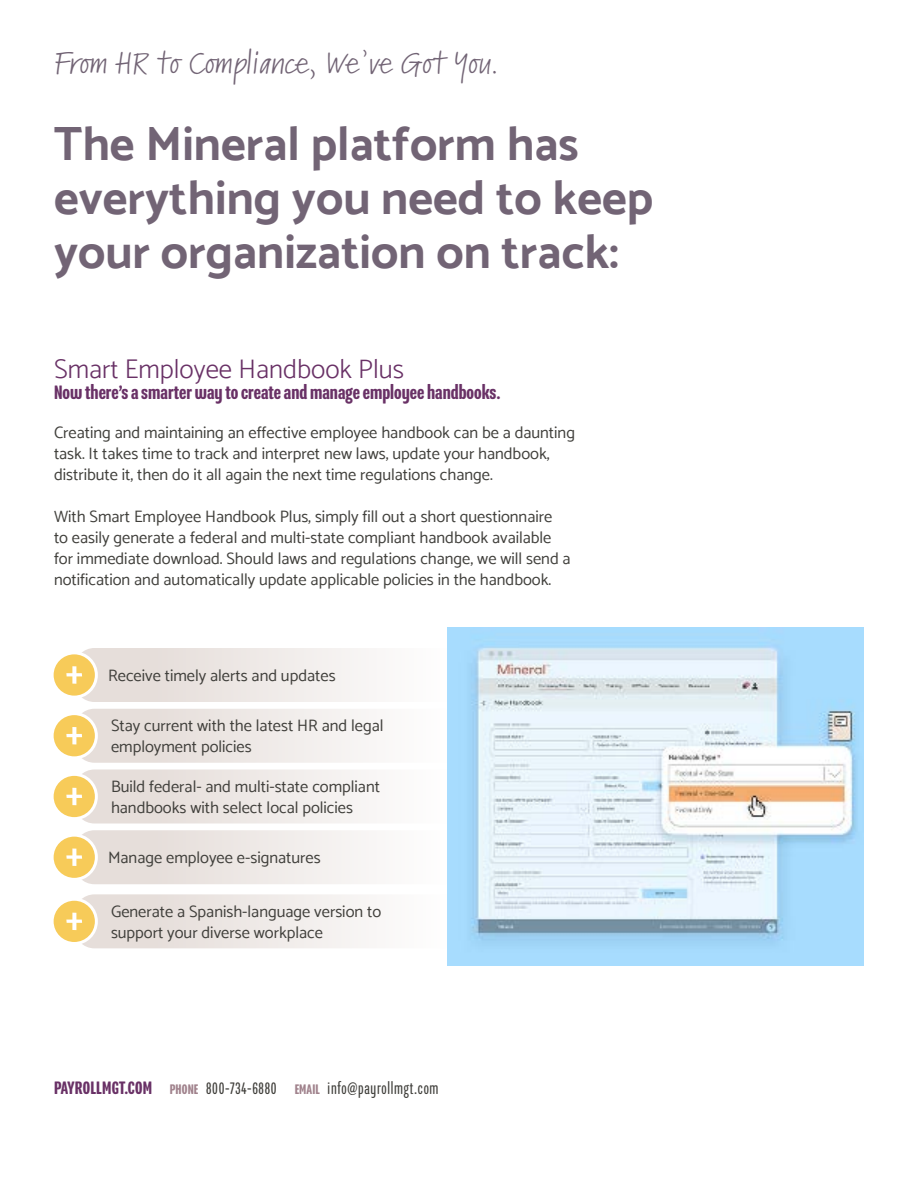
<style>
.page{position:relative;width:918px;height:1188px;background:#fff}
.page>*{position:absolute;margin:0;border:0;box-sizing:border-box;transform-origin:0 0}
.t1{font:700 48px/54px "Catamaran";color:#726475}
.t2{font:semi-expanded 28.5px "Kremlin Pro";color:#726475}
.Body_Intro{font:300 27px "Catamaran";color:#693166}
.t3{font:500 21px "Program Nar OT";color:#693166}
.t4{font:18px "Program Nar OT";letter-spacing:.04em;color:#403f3b}
.Body_Copy{font:16.5px/21px "Catamaran";color:#403f3b}
.s1{font-weight:500;font-size:19.5px;color:#693166}
.s2{font-weight:500;font-size:15px;color:#a0828c}
</style>
<div class="page">
<svg style="left:52px;top:899px;width:44px;height:45px"></svg>
<div style="left:51px;top:898px;width:47px;height:47px;border:3px solid #fff;border-radius:50%"></div>
<svg style="left:66px;top:894px;width:303px;height:54px"></svg>
<svg style="left:52px;top:835px;width:44px;height:44px"></svg>
<div style="left:51px;top:834px;width:47px;height:47px;border:3px solid #fff;border-radius:50%"></div>
<svg style="left:66px;top:830px;width:303px;height:54px"></svg>
<svg style="left:52px;top:774px;width:44px;height:45px"></svg>
<div style="left:51px;top:773px;width:47px;height:47px;border:3px solid #fff;border-radius:50%"></div>
<svg style="left:66px;top:770px;width:303px;height:54px"></svg>
<svg style="left:52px;top:714px;width:44px;height:44px"></svg>
<div style="left:51px;top:712px;width:47px;height:47px;border:3px solid #fff;border-radius:50%"></div>
<svg style="left:66px;top:709px;width:303px;height:54px"></svg>
<svg style="left:52px;top:653px;width:44px;height:44px"></svg>
<div style="left:51px;top:651px;width:47px;height:48px;border:3px solid #fff;border-radius:50%"></div>
<svg style="left:66px;top:648px;width:303px;height:54px"></svg>
<img style="left:447px;top:628px;width:417px;height:337px">
<p class="t2" style="left:54px;top:43px;width:446px">From HR to Compliance, We’ve Got You.</p>
<p class="t1" style="left:54px;top:117px;width:601px">The Mineral platform has everything you need to keep your organization on track:</p>
<p class="Body_Intro" style="left:54px;top:353px;width:352px">Smart Employee Handbook Plus</p>
<p class="t3" style="left:54px;top:381px;width:448px">Now there’s a smarter way to create and manage employee handbooks.</p>
<p class="Body_Copy" style="left:54px;top:422px;width:523px">Creating and maintaining an effective employee handbook can be a daunting task. It takes time to track and interpret new laws, update your handbook, distribute it, then do it all again the next time regulations change.</p>
<p class="Body_Copy" style="left:54px;top:506px;width:518px">With Smart Employee Handbook Plus, simply fill out a short questionnaire<br>to easily generate a federal and multi-state compliant handbook available for immediate download. Should laws and regulations change, we will send a notification and automatically update applicable policies in the handbook.</p>
<p class="Body_Copy" style="left:108px;top:665px;width:229px">Receive timely alerts and updates</p>
<p class="Body_Copy" style="left:111px;top:715px;width:274px">Stay current with the latest HR and legal employment policies</p>
<p class="Body_Copy" style="left:111px;top:776px;width:271px">Build federal- and multi-state compliant handbooks with select local policies</p>
<p class="Body_Copy" style="left:108px;top:847px;width:214px">Manage employee e-signatures</p>
<p class="Body_Copy" style="left:111px;top:900px;width:272px">Generate a Spanish-language version to support your diverse workplace</p>
<p class="t4" style="left:54px;top:1078px;width:386px"><span class="s1">PAYROLLMGT.COM</span> <span class="s2">PHONE</span> 800-734-6880 <span class="s2">EMAIL</span> info@payrollmgt.com</p>
</div>
